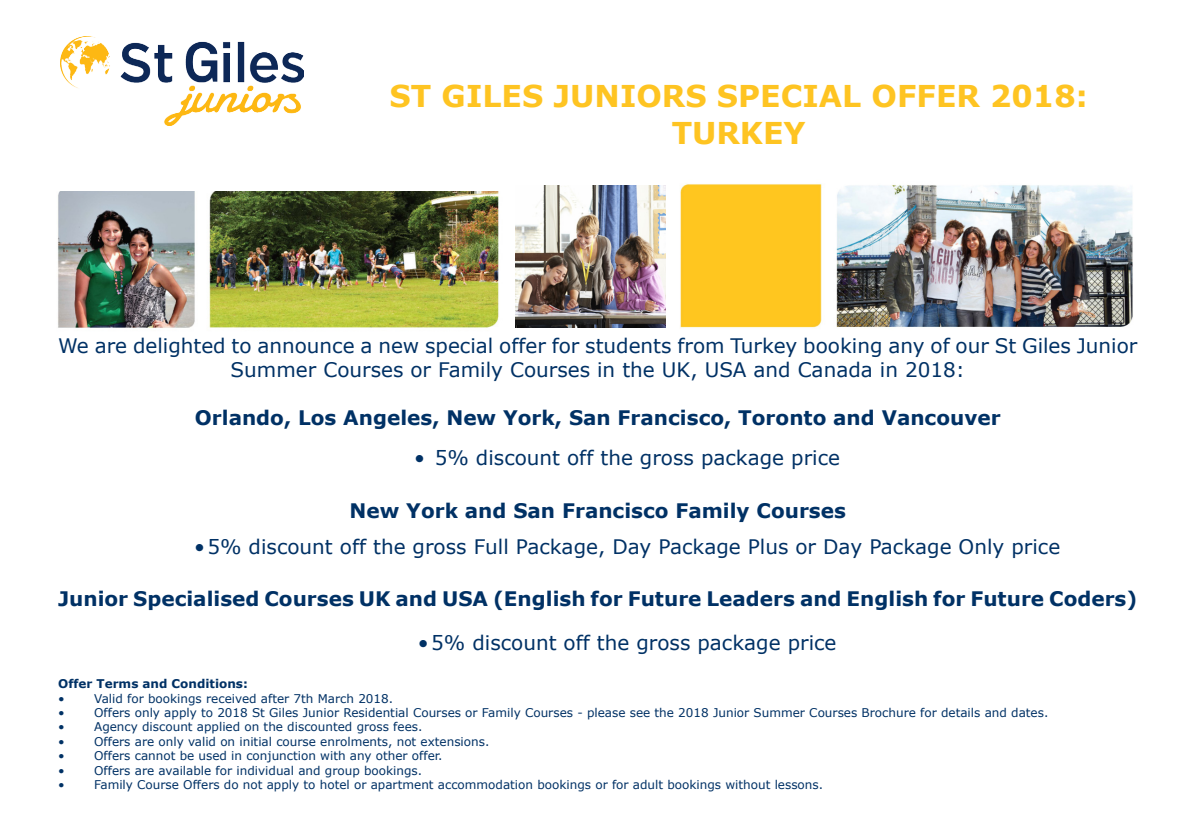
<style>
.page{position:relative;width:1191px;height:840px;background:#fff}
.page>*{position:absolute;margin:0;border:0;box-sizing:border-box;transform-origin:0 0}
.t1{font:700 30px "Verdana";color:#fec422}
.t2{font:20px/24px "Verdana";color:#003165;text-align:center}
.t3{font:700 20px "Verdana";color:#003165}
.t4{font:12px "Verdana";color:#003165}
.t5{font:700 12px "Verdana";color:#003165}
</style>
<div class="page">
<img style="left:60px;top:37px;width:243px;height:89px">
<img style="left:515px;top:185px;width:150px;height:142px">
<img style="left:58px;top:191px;width:441px;height:137px">
<div style="left:680px;top:184px;width:142px;height:145px;background:#ffc61f"></div>
<img style="left:836px;top:185px;width:297px;height:143px">
<p class="t1" style="left:389px;top:75px;width:699px">ST GILES JUNIORS SPECIAL OFFER 2018:</p>
<p class="t1" style="left:671px;top:111px;width:136px">TURKEY</p>
<p class="t2" style="left:58px;top:333px;width:1080px">We are delighted to announce a new special offer for students from Turkey booking any of our St Giles Junior<br>Summer Courses or Family Courses in the UK, USA and Canada in 2018:</p>
<p class="t3" style="left:195px;top:403px;width:807px">Orlando, Los Angeles, New York, San Francisco, Toronto and Vancouver</p>
<p class="t2" style="left:414px;top:445px;width:427px">• 5% discount off the gross package price</p>
<p class="t3" style="left:349px;top:496px;width:498px">New York and San Francisco Family Courses</p>
<p class="t2" style="left:194px;top:533px;width:867px">•5% discount off the gross Full Package, Day Package Plus or Day Package Only price</p>
<p class="t3" style="left:58px;top:584px;width:1080px">Junior Specialised Courses UK and USA (English for Future Leaders and English for Future Coders)</p>
<p class="t2" style="left:418px;top:630px;width:420px">•5% discount off the gross package price</p>
<p class="t5" style="left:58px;top:675px;width:191px">Offer Terms and Conditions:</p>
<p class="t4" style="left:58px;top:689px;width:8px">•</p>
<p class="t4" style="left:94px;top:689px;width:301px">Valid for bookings received after 7th March 2018.</p>
<p class="t4" style="left:58px;top:704px;width:8px">•</p>
<p class="t4" style="left:94px;top:704px;width:955px">Offers only apply to 2018 St Giles Junior Residential Courses or Family Courses - please see the 2018 Junior Summer Courses Brochure for details and dates.</p>
<p class="t4" style="left:58px;top:718px;width:8px">•</p>
<p class="t4" style="left:94px;top:718px;width:330px">Agency discount applied on the discounted gross fees.</p>
<p class="t4" style="left:58px;top:732px;width:8px">•</p>
<p class="t4" style="left:94px;top:732px;width:397px">Offers are only valid on initial course enrolments, not extensions.</p>
<p class="t4" style="left:58px;top:747px;width:8px">•</p>
<p class="t4" style="left:94px;top:747px;width:350px">Offers cannot be used in conjunction with any other offer.</p>
<p class="t4" style="left:58px;top:761px;width:8px">•</p>
<p class="t4" style="left:94px;top:761px;width:329px">Offers are available for individual and group bookings.</p>
<p class="t4" style="left:58px;top:776px;width:8px">•</p>
<p class="t4" style="left:94px;top:776px;width:730px">Family Course Offers do not apply to hotel or apartment accommodation bookings or for adult bookings without lessons.</p>
</div>
